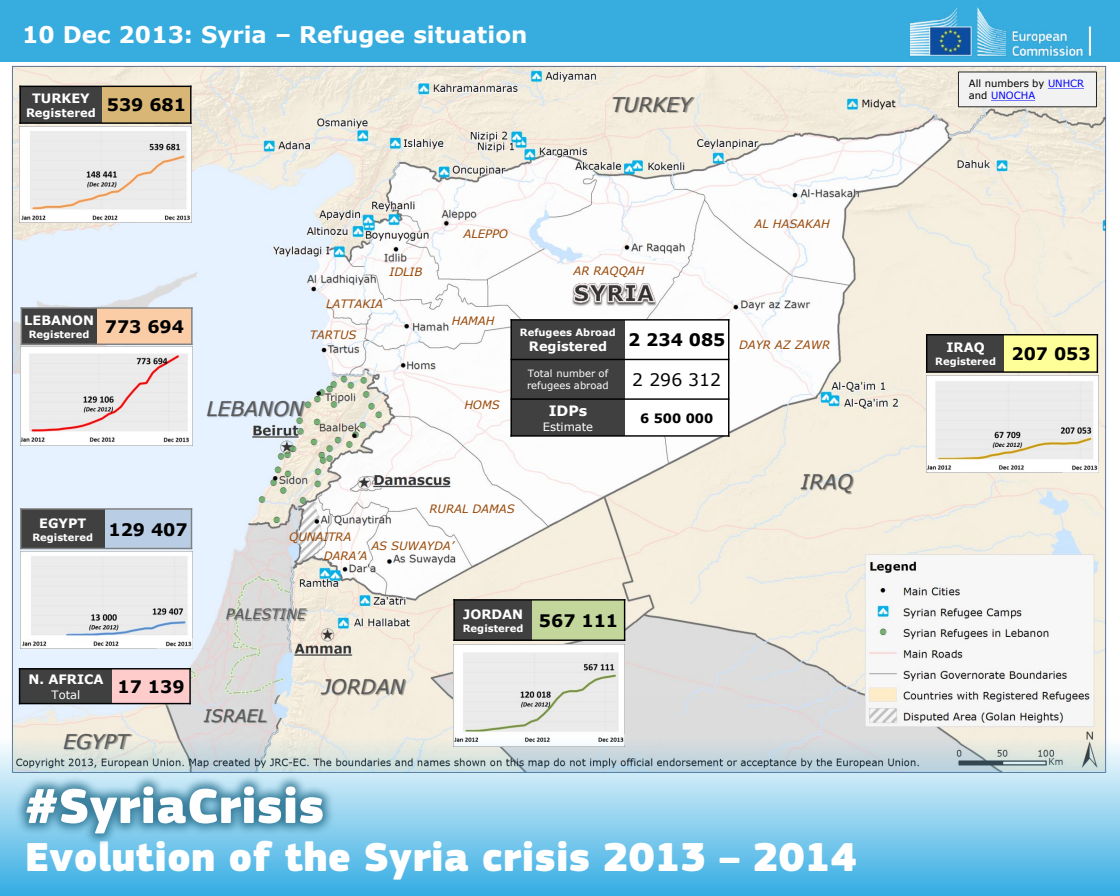
<style>
.page{position:relative;width:1120px;height:896px;background:#fff}
.page>*{position:absolute;margin:0;border:0;box-sizing:border-box;transform-origin:0 0}
.t1{font:900 51.1px "EC Square Sans Pro";color:#fff}
.t2{font:900 42px "EC Square Sans Pro";color:#fff}
.t3{font:700 22.93px "Verdana";color:#fff}
.t4{font:italic 20.12px "Verdana";color:#595959}
.t5{font:17.24px "Verdana";letter-spacing:.005em;color:#000}
.t6{font:italic 17.24px "Verdana";color:#595959}
.t7{font:700 17.24px "Verdana";color:#000}
.t8{font:italic 14.26px "Verdana";color:#595959}
.t9{font:700 14.26px "Verdana";color:#fff}
.t10{font:700 12.95px "Verdana";color:#fff}
.t11{font:700 12.95px "Verdana";letter-spacing:-.005em;color:#000}
.t12{font:italic 11.55px "Verdana";color:#984807}
.t13{font:700 11.55px "Verdana";letter-spacing:-.005em;color:#fff}
.t14{font:11.55px "Verdana";letter-spacing:-.005em;color:#fff}
.t15{font:700 9.97px "Verdana";color:#fff}
.t16{font:9.97px/12.1px "Verdana";color:#fff}
.t17{font:9.97px/12.1px "Verdana";letter-spacing:.005em;color:#000}
.s1{color:#00f}
</style>
<div class="page">
<img style="left:12px;top:61px;width:1096px;height:635px">
<div style="left:0;top:0;width:1120px;height:61px;background:#37acde"></div>
<img style="left:910px;top:8px;width:181px;height:49px">
<img style="left:558px;top:271px;width:120px;height:48px">
<div style="left:21px;top:308px;width:76px;height:36px;background:#404040"></div>
<div style="left:97px;top:308px;width:95px;height:36px;background:#fbcda7"></div>
<hr style="left:21px;top:307px;width:1px;height:38px;background:#7f7f7f">
<hr style="left:191px;top:307px;width:2px;height:38px;background:#7f7f7f">
<hr style="left:21px;top:307px;width:172px;height:2px;background:#7f7f7f">
<hr style="left:21px;top:344px;width:172px;height:1px;background:#7f7f7f">
<div style="left:511px;top:320px;width:114px;height:39px;background:#404040"></div>
<div style="left:625px;top:320px;width:104px;height:39px;background:#fff"></div>
<div style="left:511px;top:359px;width:114px;height:40px;background:#404040"></div>
<div style="left:625px;top:359px;width:104px;height:40px;background:#fff"></div>
<div style="left:511px;top:399px;width:114px;height:37px;background:#404040"></div>
<div style="left:625px;top:399px;width:104px;height:37px;background:#fff"></div>
<hr style="left:510px;top:359px;width:219px;height:1px;background:#000">
<hr style="left:510px;top:398px;width:219px;height:2px;background:#000">
<hr style="left:510px;top:319px;width:2px;height:118px;background:#000">
<hr style="left:728px;top:319px;width:1px;height:118px;background:#000">
<hr style="left:510px;top:319px;width:219px;height:2px;background:#000">
<hr style="left:510px;top:435px;width:219px;height:2px;background:#000">
<div style="left:454px;top:600px;width:78px;height:40px;background:#404040"></div>
<div style="left:532px;top:600px;width:93px;height:40px;background:#c3d69b"></div>
<hr style="left:453px;top:599px;width:2px;height:42px;background:#000">
<hr style="left:624px;top:599px;width:1px;height:42px;background:#000">
<hr style="left:453px;top:599px;width:172px;height:2px;background:#000">
<hr style="left:453px;top:640px;width:172px;height:1px;background:#000">
<div style="left:927px;top:335px;width:78px;height:37px;background:#404040"></div>
<div style="left:1005px;top:335px;width:92px;height:37px;background:#ff9"></div>
<hr style="left:926px;top:334px;width:1px;height:39px;background:#000">
<hr style="left:1097px;top:334px;width:1px;height:39px;background:#000">
<hr style="left:926px;top:334px;width:172px;height:1px;background:#000">
<hr style="left:926px;top:371px;width:172px;height:2px;background:#000">
<div style="left:20px;top:86px;width:82px;height:37px;background:#404040"></div>
<div style="left:102px;top:86px;width:89px;height:37px;background:#d8b776"></div>
<hr style="left:19px;top:86px;width:2px;height:38px;background:#000">
<hr style="left:190px;top:86px;width:2px;height:38px;background:#000">
<hr style="left:19px;top:86px;width:173px;height:1px;background:#000">
<hr style="left:19px;top:122px;width:173px;height:2px;background:#000">
<div style="left:21px;top:509px;width:84px;height:40px;background:#404040"></div>
<div style="left:105px;top:509px;width:87px;height:40px;background:#b9cde5"></div>
<hr style="left:20px;top:508px;width:2px;height:41px;background:#7f7f7f">
<hr style="left:191px;top:508px;width:1px;height:41px;background:#7f7f7f">
<hr style="left:20px;top:508px;width:172px;height:2px;background:#7f7f7f">
<hr style="left:20px;top:548px;width:172px;height:1px;background:#7f7f7f">
<img style="left:598px;top:85px;width:81px;height:45px">
<img style="left:679px;top:85px;width:34px;height:45px">
<img style="left:788px;top:462px;width:52px;height:46px">
<img style="left:840px;top:462px;width:35px;height:46px">
<img style="left:194px;top:389px;width:97px;height:45px">
<img style="left:291px;top:389px;width:35px;height:45px">
<img style="left:309px;top:667px;width:83px;height:29px">
<img style="left:392px;top:667px;width:35px;height:29px">
<div style="left:20px;top:669px;width:92px;height:35px;background:#404040"></div>
<div style="left:112px;top:669px;width:78px;height:35px;background:#fcc"></div>
<hr style="left:19px;top:668px;width:1px;height:36px;background:#000">
<hr style="left:189px;top:668px;width:2px;height:36px;background:#000">
<hr style="left:19px;top:668px;width:172px;height:1px;background:#000">
<img style="left:217px;top:600px;width:79px;height:33px">
<img style="left:296px;top:600px;width:25px;height:33px">
<div style="left:958px;top:72px;width:138px;height:35px;background:#f2f2f2"></div>
<svg style="left:1048px;top:88px;width:36px;height:1px"></svg>
<svg style="left:991px;top:100px;width:44px;height:1px"></svg>
<img style="left:20px;top:126px;width:171px;height:96px">
<img style="left:21px;top:346px;width:171px;height:100px">
<img style="left:21px;top:552px;width:171px;height:96px">
<img style="left:927px;top:376px;width:171px;height:97px">
<img style="left:453px;top:644px;width:172px;height:52px">
<svg style="left:0;top:696px;width:1120px;height:200px;background:#a0cfe2"></svg>
<div style="left:14px;top:774px;width:321px;height:72px;background:#1f6a89;opacity:.8"></div>
<h3 class="t3" style="left:22px;top:19px;width:507px">10 Dec 2013: Syria – Refugee situation</h3>
<p class="t10" style="left:32px;top:89px;width:59px">TURKEY</p>
<p class="t13" style="left:26px;top:105px;width:162px">Registered <sup>539</sup> <sup>681</sup></p>
<h3 class="t4" style="left:611px;top:90px;width:82px">TURKEY</h3>
<p class="t12" style="left:390px;top:264px;width:34px">IDLIB</p>
<p class="t12" style="left:326px;top:296px;width:58px">LATTAKIA</p>
<p class="t12" style="left:464px;top:226px;width:46px">ALEPPO</p>
<p class="t12" style="left:573px;top:263px;width:72px">AR RAQQAH</p>
<p class="t10" style="left:24px;top:311px;width:71px">LEBANON</p>
<p class="t12" style="left:452px;top:312px;width:44px">HAMAH</p>
<p class="t15" style="left:29px;top:327px;width:157px">Registered <sup>773</sup> <sup>694</sup></p>
<p class="t15" style="left:520px;top:325px;width:97px">Refugees Abroad</p>
<p class="t12" style="left:310px;top:327px;width:48px">TARTUS</p>
<p class="t10" style="left:529px;top:337px;width:198px">Registered <sup>2</sup> <sup>234</sup> <sup>085</sup></p>
<p class="t16" style="left:527px;top:368px;width:83px">Total number of refugees abroad</p>
<h3 class="t5" style="left:632px;top:368px;width:90px">2 296 312</h3>
<p class="t9" style="left:549px;top:401px;width:40px">IDPs</p>
<p class="t14" style="left:543px;top:419px;width:52px">Estimate</p>
<p class="t12" style="left:464px;top:396px;width:37px">HOMS</p>
<h3 class="t4" style="left:206px;top:394px;width:99px">LEBANON</h3>
<p class="t11" style="left:640px;top:409px;width:75px">6 500 000</p>
<p class="t12" style="left:754px;top:216px;width:77px">AL HASAKAH</p>
<p class="t12" style="left:739px;top:337px;width:93px">DAYR AZ ZAWR</p>
<p class="t10" style="left:39px;top:514px;width:49px">EGYPT</p>
<p class="t15" style="left:32px;top:530px;width:157px">Registered <sup>129</sup> <sup>407</sup></p>
<p class="t12" style="left:429px;top:501px;width:87px">RURAL DAMAS</p>
<p class="t12" style="left:289px;top:529px;width:63px">QUNAITRA</p>
<p class="t12" style="left:371px;top:538px;width:84px">AS SUWAYDA’</p>
<p class="t12" style="left:324px;top:548px;width:45px">DARA’A</p>
<h3 class="t4" style="left:801px;top:468px;width:54px">IRAQ</h3>
<p class="t8" style="left:226px;top:604px;width:81px">PALESTINE</p>
<p class="t10" style="left:28px;top:671px;width:77px">N. AFRICA</p>
<p class="t14" style="left:52px;top:686px;width:30px">Total</p>
<h3 class="t7" style="left:118px;top:675px;width:69px">17 139</h3>
<h3 class="t4" style="left:63px;top:727px;width:67px">EGYPT</h3>
<h3 class="t6" style="left:204px;top:704px;width:65px">ISRAEL</h3>
<h3 class="t4" style="left:322px;top:673px;width:85px">JORDAN</h3>
<h1 class="t1" style="left:25px;top:774px;width:301px">#SyriaCrisis</h1>
<p class="t10" style="left:463px;top:605px;width:62px">JORDAN</p>
<p class="t15" style="left:463px;top:621px;width:157px">Registered <sup>567</sup> <sup>111</sup></p>
<h2 class="t2" style="left:25px;top:831px;width:833px">Evolution of the Syria crisis 2013 – 2014</h2>
<p class="t17" style="left:969px;top:77px;width:117px">All numbers by <span class="s1">UNHCR </span>and <span class="s1">UNOCHA</span></p>
<p class="t10" style="left:947px;top:339px;width:40px">IRAQ</p>
<p class="t15" style="left:935px;top:354px;width:157px">Registered <sup>207</sup> <sup>053</sup></p>
</div>
